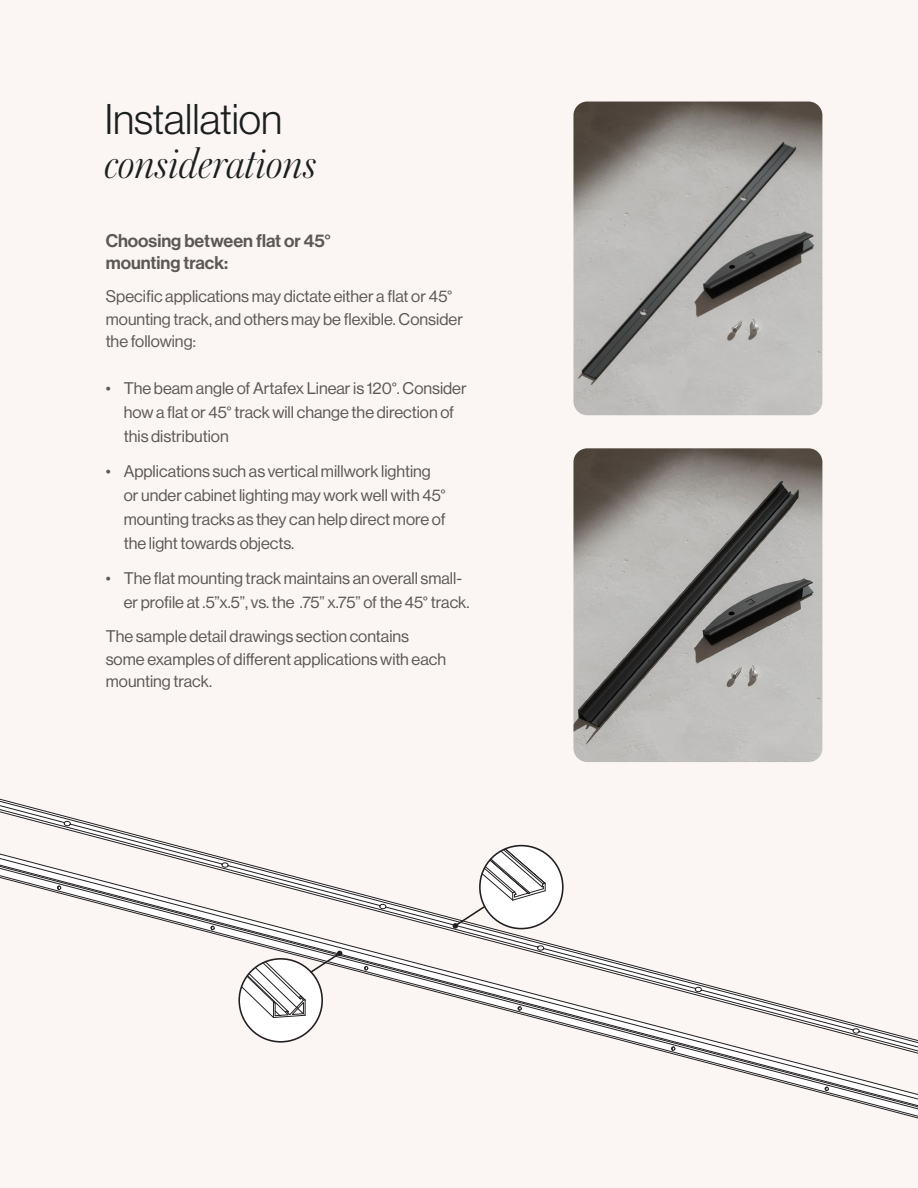
<style>
.page{position:relative;width:918px;height:1188px;background:#fbf6f3}
.page>*{position:absolute;margin:0;border:0;box-sizing:border-box;transform-origin:0 0}
.t1{font:italic 300 45px "Austin";color:#1c1f20}
.t2{font:42px "N Haas Grotesk DS Pro 45 Lt";color:#1c1f20}
.t3{font:18px/21.6px "N Haas Grotesk DS Pro 65 Md";color:#5b5857}
.t4{font:16.5px/24px "N Haas Grotesk DS Pro 55 Rg";color:#5b5857}
</style>
<div class="page">
<div style="left:0;top:757px;width:918px;height:25px;background:#fbf6f3"></div>
<div style="left:0;top:1072px;width:918px;height:81px;background:#fbf6f3"></div>
<svg style="left:824px;top:1086px;width:5px;height:5px"></svg>
<svg style="left:0;top:782px;width:918px;height:290px"></svg>
<img style="left:573px;top:102px;width:249px;height:313px">
<img style="left:573px;top:448px;width:249px;height:314px">
<h2 class="t2" style="left:105px;top:95px;width:179px">Installation</h2>
<h1 class="t1" style="left:105px;top:133px;width:213px">considerations</h1>
<p class="t3" style="left:106px;top:230px;width:227px">Choosing between flat or 45° mounting track:</p>
<p class="t4" style="left:106px;top:285px;width:359px;line-height:22.5px">Specific applications may dictate either a flat or 45° mounting track, and others may be flexible. Consider the following:</p>
<p class="t4" style="left:124px;top:376px;width:344px;text-indent:-18px">• The beam angle of Artafex Linear is 120°. Consider how a flat or 45° track will change the direction of this distribution</p>
<p class="t4" style="left:124px;top:459px;width:323px;text-indent:-18px">• Applications such as vertical millwork lighting or under cabinet lighting may work well with 45° mounting tracks as they can help direct more of the light towards objects.</p>
<p class="t4" style="left:124px;top:567px;width:347px;text-indent:-18px">• The flat mounting track maintains an overall small&shy;er profile at .5”x.5”, vs. the .75” x.75” of the 45° track.</p>
<p class="t4" style="left:106px;top:625px;width:342px;line-height:22.5px">The sample detail drawings section contains some examples of different applications with each mounting track.</p>
</div>
